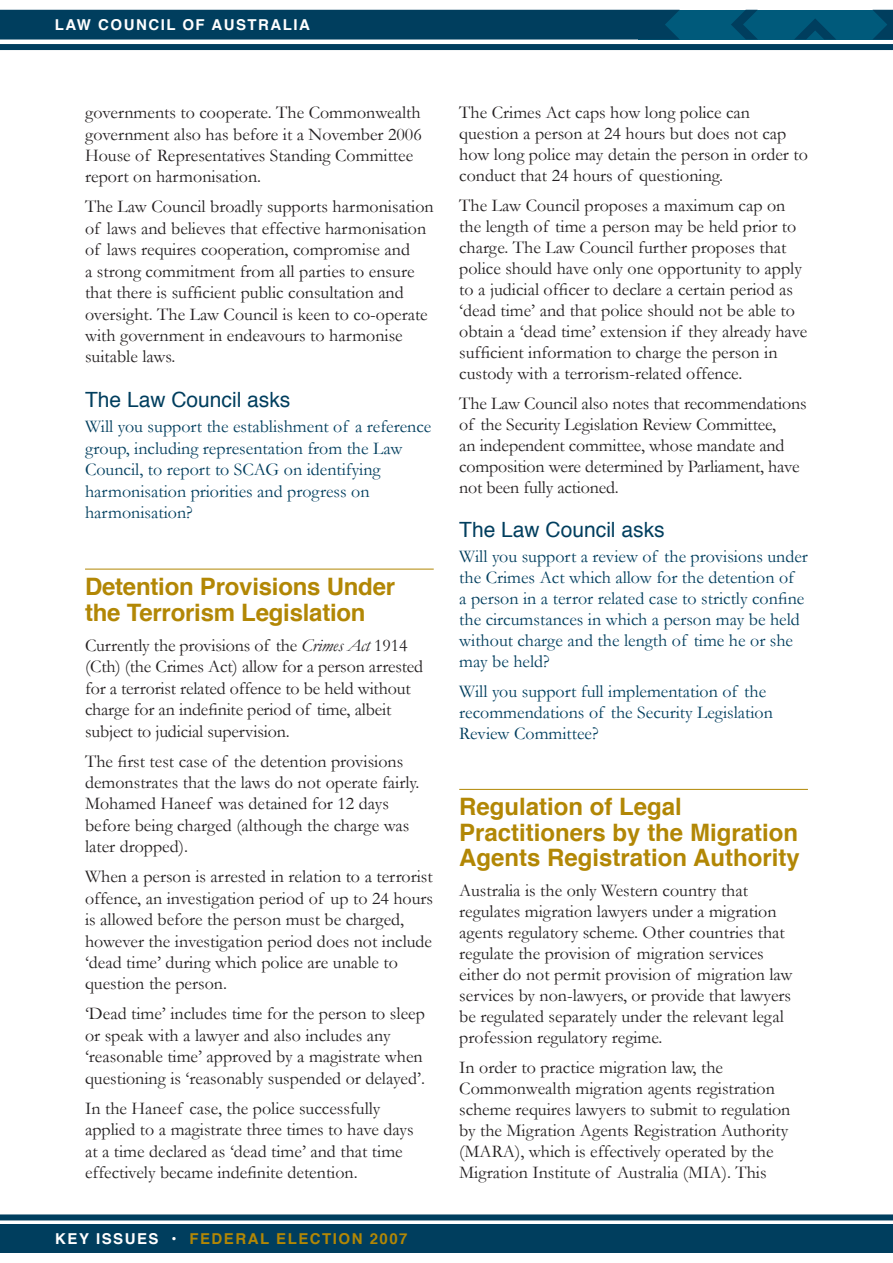
<style>
.page{position:relative;width:893px;height:1263px;background:#fff}
.page>*{position:absolute;margin:0;border:0;box-sizing:border-box;transform-origin:0 0}
.t1{font:700 24px/25.5px "Helvetica";color:#b28705}
.t2{font:21px "Helvetica";color:#003e5e}
.t3{font:18px/21.5px "Garamond";color:#231f20}
.t4{font:18px/21px "Garamond";color:#003e5e}
.t5{font:700 15px "Helvetica";letter-spacing:.1em;color:#b28705}
.t6{font:700 15px "Helvetica";letter-spacing:.1em;color:#fff}
.s1{font-style:italic}
.s2{color:#fff}
</style>
<div class="page">
<div style="left:0;top:1224px;width:893px;height:28px;background:#003e5e"></div>
<div style="left:0;top:1214px;width:893px;height:6px;background:#003e5e"></div>
<svg style="left:0;top:10px;width:893px;height:40px;background:#1b5774"></svg>
<hr style="left:85px;top:569px;width:349px;height:1px;background:#b28705">
<hr style="left:459px;top:789px;width:349px;height:1px;background:#b28705">
<p class="t6" style="left:55px;top:12px;width:257px">LAW COUNCIL OF AUSTRALIA</p>
<p class="t3" style="left:85px;top:101px;width:338px">governments to cooperate. The Commonwealth government also has before it a November 2006<br>House of Representatives Standing Committee report on harmonisation.</p>
<p class="t3" style="left:85px;top:195px;width:350px">The Law Council broadly supports harmonisation of laws and believes that effective harmonisation of laws requires cooperation, compromise and<br>a strong commitment from all parties to ensure that there is sufficient public consultation and oversight. The Law Council is keen to co-operate with government in endeavours to harmonise suitable laws.</p>
<p class="t2" style="left:85px;top:381px;width:207px">The Law Council asks</p>
<p class="t4" style="left:85px;top:415px;width:348px;line-height:21.5px">Will you support the establishment of a reference group, including representation from the Law Council, to report to SCAG on identifying harmonisation priorities and progress on harmonisation?</p>
<h1 class="t1" style="left:85px;top:572px;width:312px;line-height:26px">Detention Provisions Under the Terrorism Legislation</h1>
<p class="t3" style="left:85px;top:634px;width:340px">Currently the provisions of the <span class="s1">Crimes Act</span> 1914 (Cth) (the Crimes Act) allow for a person arrested for a terrorist related offence to be held without charge for an indefinite period of time, albeit subject to judicial supervision.</p>
<p class="t3" style="left:85px;top:750px;width:336px">The first test case of the detention provisions demonstrates that the laws do not operate fairly.<br>Mohamed Haneef was detained for 12 days before being charged (although the charge was later dropped).</p>
<p class="t3" style="left:85px;top:865px;width:350px">When a person is arrested in relation to a terrorist offence, an investigation period of up to 24 hours is allowed before the person must be charged, however the investigation period does not include ‘dead time’ during which police are unable to question the person.</p>
<p class="t3" style="left:85px;top:1002px;width:341px">‘Dead time’ includes time for the person to sleep or speak with a lawyer and also includes any ‘reasonable time’ approved by a magistrate when questioning is ‘reasonably suspended or delayed’.</p>
<p class="t3" style="left:85px;top:1097px;width:330px">In the Haneef case, the police successfully applied to a magistrate three times to have days at a time declared as ‘dead time’ and that time effectively became indefinite detention.</p>
<p class="t5" style="left:55px;top:1225px;width:354px"><span class="s2">KEY ISSUES •</span> FEDERAL ELECTION 2007</p>
<p class="t3" style="left:459px;top:101px;width:350px;line-height:21px">The Crimes Act caps how long police can question a person at 24 hours but does not cap how long police may detain the person in order to conduct that 24 hours of questioning.</p>
<p class="t3" style="left:459px;top:194px;width:350px;line-height:21px">The Law Council proposes a maximum cap on the length of time a person may be held prior to charge. The Law Council further proposes that police should have only one opportunity to apply to a judicial officer to declare a certain period as ‘dead time’ and that police should not be able to obtain a ‘dead time’ extension if they already have sufficient information to charge the person in custody with a terrorism-related offence.</p>
<p class="t3" style="left:459px;top:392px;width:349px;line-height:21px">The Law Council also notes that recommendations of the Security Legislation Review Committee,<br>an independent committee, whose mandate and composition were determined by Parliament, have not been fully actioned.</p>
<p class="t2" style="left:459px;top:511px;width:207px">The Law Council asks</p>
<p class="t4" style="left:459px;top:545px;width:350px">Will you support a review of the provisions under the Crimes Act which allow for the detention of<br>a person in a terror related case to strictly confine the circumstances in which a person may be held without charge and the length of time he or she may be held?</p>
<p class="t4" style="left:459px;top:680px;width:315px">Will you support full implementation of the recommendations of the Security Legislation<br>Review Committee?</p>
<h1 class="t1" style="left:459px;top:793px;width:342px">Regulation of Legal<br>Practitioners by the Migration<br>Agents Registration Authority</h1>
<p class="t3" style="left:459px;top:879px;width:335px;line-height:21px">Australia is the only Western country that regulates migration lawyers under a migration agents regulatory scheme. Other countries that regulate the provision of migration services either do not permit provision of migration law services by non-lawyers, or provide that lawyers be regulated separately under the relevant legal profession regulatory regime.</p>
<p class="t3" style="left:459px;top:1056px;width:333px;line-height:21px">In order to practice migration law, the Commonwealth migration agents registration scheme requires lawyers to submit to regulation by the Migration Agents Registration Authority (MARA), which is effectively operated by the Migration Institute of Australia (MIA). This</p>
</div>
